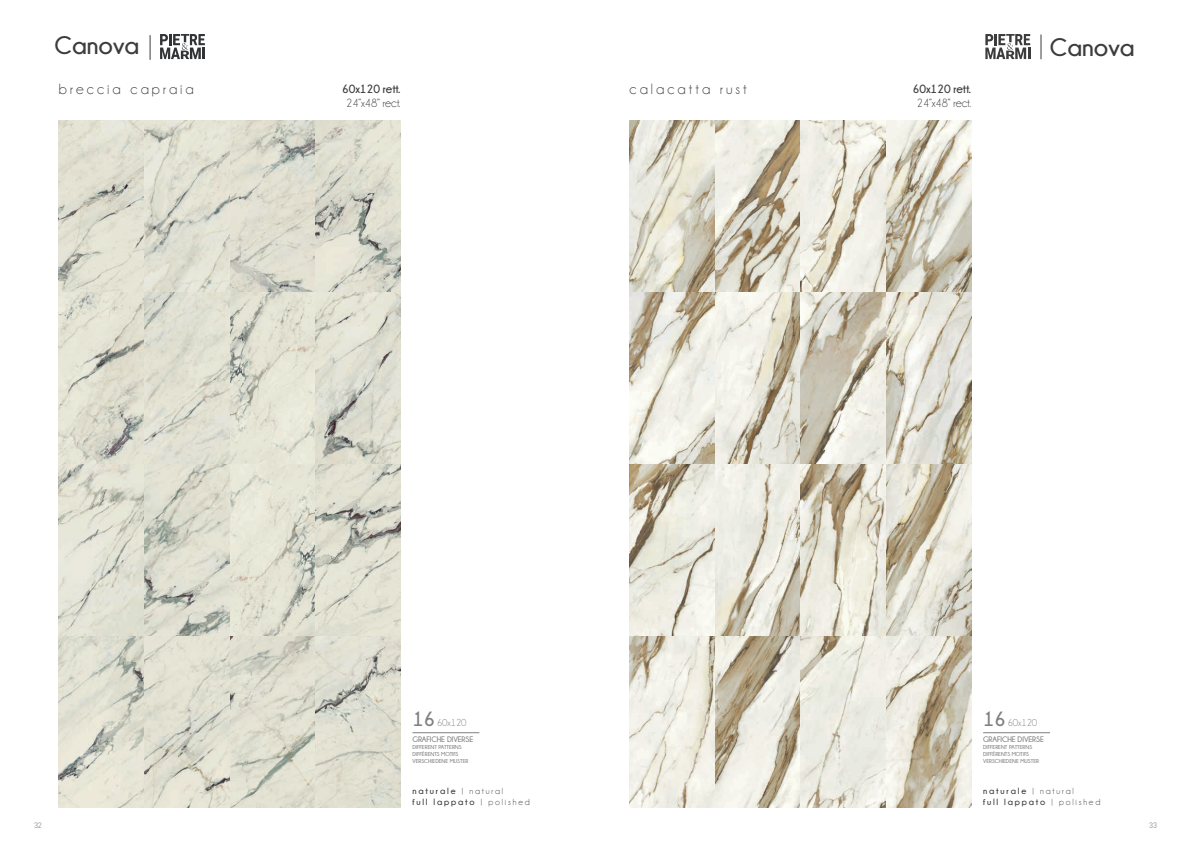
<style>
.page{position:relative;width:1191px;height:842px;background:#fff}
.page>*{position:absolute;margin:0;border:0;box-sizing:border-box;transform-origin:0 0}
.t1{font:700 25.3px "Champagne&Limousines";color:#3c3c3d}
.t2{font:15px "Champagne&Limousines";letter-spacing:.2em;color:#3c3c3d}
.t3{font:12px "Champagne&Limousines";letter-spacing:-.01em;color:#3c3c3d}
.t4{font:700 12px "Champagne&Limousines";letter-spacing:-.01em;color:#3c3c3d}
.t5{font:10.3px "Champagne&Limousines";letter-spacing:-.01em;color:#808083}
.t6{font:700 9px/10.8px "Champagne&Limousines";letter-spacing:.2em;color:#3c3c3d}
.t7{font:700 8px "Champagne&Limousines";letter-spacing:-.01em;color:#808083}
.t8{font:300 8px "DIN2014";color:#808083}
.t9{font:700 5.7px/7px "Champagne&Limousines";color:#808083}
.s1{font-weight:700;font-size:20.5px}
.s2{font-weight:400}
</style>
<div class="page">
<svg style="left:150px;top:35px;width:1px;height:25px"></svg>
<svg style="left:160px;top:34px;width:45px;height:25px"></svg>
<img style="left:59px;top:120px;width:341px;height:688px">
<hr style="left:412px;top:732px;width:67px;height:1px;background:#808083">
<svg style="left:1040px;top:35px;width:1px;height:24px"></svg>
<svg style="left:985px;top:34px;width:45px;height:25px"></svg>
<img style="left:629px;top:120px;width:85px;height:516px">
<img style="left:629px;top:636px;width:256px;height:172px">
<img style="left:886px;top:464px;width:85px;height:344px">
<img style="left:715px;top:120px;width:256px;height:344px">
<img style="left:715px;top:464px;width:170px;height:172px">
<hr style="left:983px;top:732px;width:67px;height:1px;background:#808083">
<h1 class="t1" style="left:55px;top:32px;width:86px">Canova</h1>
<h2 class="t2" style="left:59px;top:82px;width:136px">breccia capraia</h2>
<h3 class="t4" style="left:342px;top:82px;width:60px">60x120 rett.</h3>
<h3 class="t3" style="left:346px;top:97px;width:56px">24”x48” rect.</h3>
<h2 class="t2" style="left:629px;top:82px;width:119px">calacatta rust</h2>
<h3 class="t4" style="left:913px;top:82px;width:60px">60x120 rett.</h3>
<h3 class="t3" style="left:917px;top:97px;width:56px">24”x48” rect.</h3>
<h1 class="t1" style="left:1049px;top:33px;width:86px">Canova</h1>
<h3 class="t5" style="left:412px;top:718px;width:56px"><span class="s1">16</span> 60x120</h3>
<h3 class="t5" style="left:983px;top:718px;width:56px"><span class="s1">16</span> 60x120</h3>
<h3 class="t7" style="left:412px;top:735px;width:62px">GRAFICHE DIVERSE</h3>
<p class="t9" style="left:412px;top:744px;width:57px">DIFFERENT PATTERNS<br>DIFFÉRENTS MOTIFS<br>VERSCHIEDENE MUSTER</p>
<h3 class="t7" style="left:983px;top:735px;width:62px">GRAFICHE DIVERSE</h3>
<p class="t9" style="left:983px;top:744px;width:57px">DIFFERENT PATTERNS<br>DIFFÉRENTS MOTIFS<br>VERSCHIEDENE MUSTER</p>
<h3 class="t6" style="left:412px;top:785px;width:119px">naturale <span class="s2">| natural<br></span>full lappato <span class="s2">| polished</span></h3>
<h3 class="t6" style="left:983px;top:785px;width:119px">naturale <span class="s2">| natural<br></span>full lappato <span class="s2">| polished</span></h3>
<h3 class="t8" style="left:34px;top:820px;width:9px">32</h3>
<h3 class="t8" style="left:1149px;top:820px;width:9px">33</h3>
</div>
